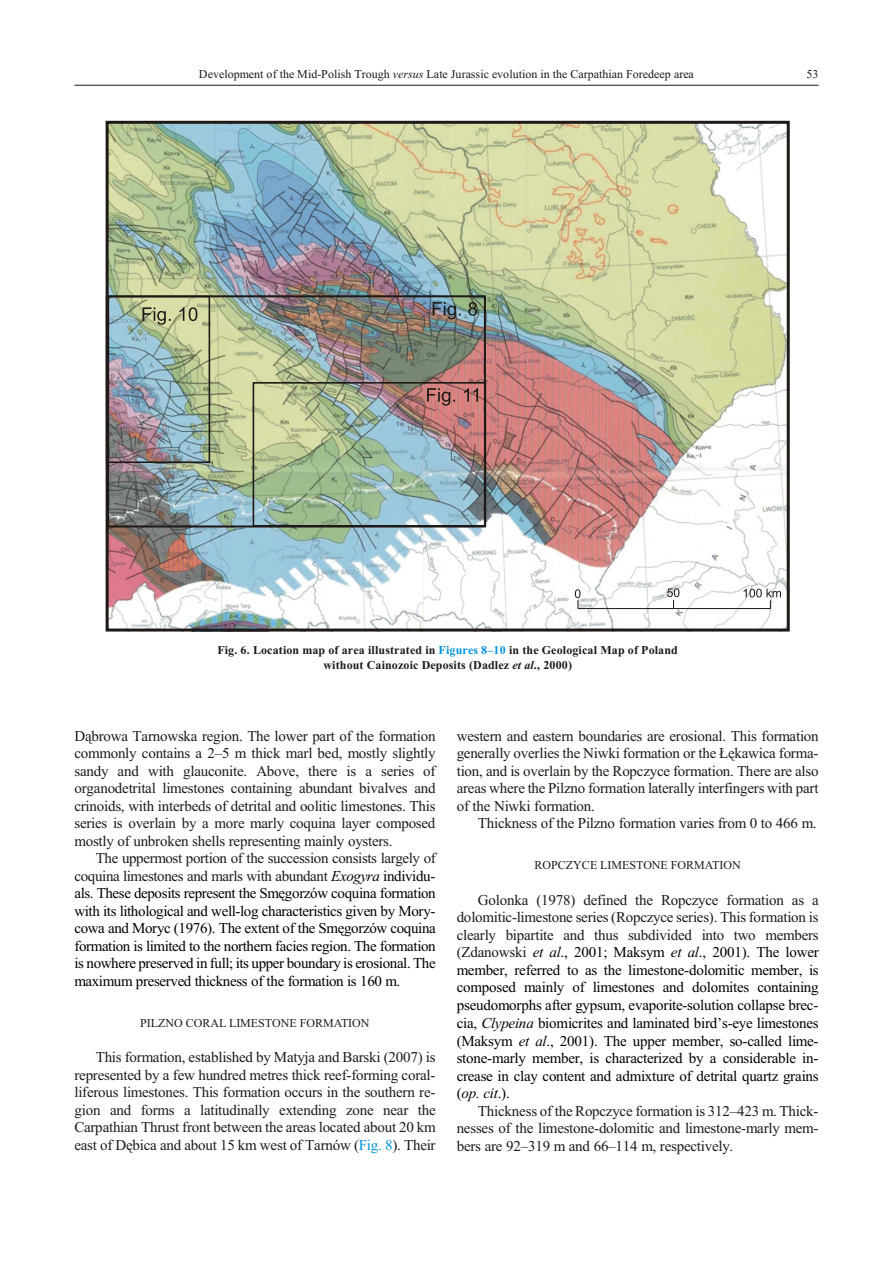
<style>
.page{position:relative;width:894px;height:1263px;background:#fff}
.page>*{position:absolute;margin:0;border:0;box-sizing:border-box;transform-origin:0 0}
.t1{font:15px/17.5px "Times New Roman";letter-spacing:-.01em;color:#1f1a17;text-align:justify}
.t2{font:15px/17.5px "Times New Roman";letter-spacing:-.02em;color:#000;text-align:justify}
.t3{font:12px "Times New Roman";color:#1f1a17}
.t4{font:700 12px/14.2px "Times New Roman";letter-spacing:.01em;color:#1f1a17;text-align:center}
.s1{font-style:italic}
.s2{color:#0094de}
.s3{color:#1f1a17}
</style>
<div class="page">
<hr style="left:74px;top:85px;width:745px;height:1px;background:#1f1a17">
<img style="left:110px;top:125px;width:676px;height:503px">
<div style="left:106px;top:121px;width:684px;height:511px;border:3px solid #1f1a17"></div>
<svg style="left:427px;top:388px;width:51px;height:18px"></svg>
<svg style="left:143px;top:307px;width:54px;height:18px"></svg>
<svg style="left:433px;top:302px;width:44px;height:17px"></svg>
<div style="left:107px;top:295px;width:379px;height:233px;border:2px solid #1f1a17"></div>
<div style="left:106px;top:296px;width:104px;height:167px;border:2px solid #1f1a17"></div>
<div style="left:253px;top:382px;width:233px;height:145px;border:2px solid #1f1a17"></div>
<hr style="left:578px;top:608px;width:193px;height:1px;background:#1f1a17">
<svg style="left:575px;top:589px;width:6px;height:20px"></svg>
<svg style="left:667px;top:588px;width:12px;height:21px"></svg>
<svg style="left:744px;top:589px;width:37px;height:20px"></svg>
<p class="t3" style="left:199px;top:70px;width:497px">Development of the Mid-Polish Trough <span class="s1">versus</span> Late Jurassic evolution in the Carpathian Foredeep area</p>
<p class="t3" style="left:806px;top:70px;width:14px">53</p>
<p class="t4" style="left:217px;top:645px;width:462px">Fig. 6. Lo ca tion map of area il lus trated in <span class="s2">Fig ures 8–10</span> in the Geo log i cal Map of Po land with out Caino zo ic De pos its (Dadlez <span class="s1">et al</span>., 2000)</p>
<p class="t1" style="left:74px;top:728px;width:363px">D¹browa Tarnowska re gion. The lower part of the for ma tion commonly con tains a 2–5 m thick marl bed, mostly slightly sandy and with glauconite. Above, there is a se ries of organodetrital lime stones con tain ing abun dant bi valves and cri noids, with interbeds of de tri tal and oolitic lime stones. This se ries is overlain by a more marly co quina layer composed mostly of un bro ken shells rep re senting mainly oys ters.</p>
<p class="t2" style="left:74px;top:851px;width:363px;text-indent:21px"><span class="s3">The up per most por tion of the suc cession con sists largely of co quina lime stones and marls with abun dant</span> <span class="s1">Exogyra</span> in di vid u - als. These de pos its rep re sent the Smêgorzów co quina for ma tion with its lithological and well-log char ac ter is tics given by Mory - cowa and Moryc (1976). The ex tent of the Smêgorzów co quina for ma tion is limited to the north ern fa cies re gion. The for ma tion is no where preserved in full; its up per bound ary is ero sional. The max i mum pre served thick ness of the for ma tion is 160 m.</p>
<p class="t3" style="left:140px;top:1018px;width:231px">PILZNO CORAL LIMESTONE FORMATION</p>
<p class="t1" style="left:74px;top:1050px;width:363px;text-indent:21px">This for ma tion, es tab lished by Matyja and Barski (2007) is rep re sented by a few hun dred metres thick reef-forming coral - lifer ous lime stones. This for ma tion oc curs in the south ern re - gion and forms a lat i tu di nally extend ing zone near the Carpathian Thrust front between the ar eas lo cated about 20 km east of Dêbica and about 15 km west of Tarnów (<span class="s2">Fig. 8</span>). Their</p>
<p class="t1" style="left:457px;top:728px;width:364px">western and eastern bound aries are ero sional. This for ma tion gen er ally over lies the Niwki for ma tion or the £êkawica for ma - tion, and is over lain by the Ropczyce forma tion. There are also ar eas where the Pilzno for ma tion lat er ally interfingers with part of the Niwki for ma tion.</p>
<p class="t1" style="left:478px;top:816px;width:340px">Thick ness of the Pilzno for ma tion var ies from 0 to 466 m.</p>
<p class="t3" style="left:534px;top:861px;width:208px">ROPCZYCE LIMESTONE FORMATION</p>
<p class="t2" style="left:457px;top:893px;width:364px;text-indent:21px"><span class="s3">Golonka (1978) de fined the Ropczyce for ma tion as a dolomitic-lime stone se ries (Ropczyce se ries). This for ma tion is clearly bipar tite and thus sub di vided into two members (Zdanowski</span> <span class="s1">et al</span>., 2001; Maksym <span class="s1">et al</span>., 2001). The lower member, re ferred to as the lime stone-dolomitic mem ber, is composed mainly of lime stones and dolomites con tain ing pseudo morphs af ter gyp sum, evaporite-so lu tion col lapse brec - cia, <span class="s1">Clypeina</span> biomicrites and lami nated bird’s-eye lime stones (Maksym <span class="s1">et al</span>., 2001). The up per member, so-called lime - stone-marly mem ber, is char ac ter ized by a con sid er able in - crease in clay content and admix ture of de tri tal quartz grains (<span class="s1">op. cit</span>.).</p>
<p class="t1" style="left:457px;top:1103px;width:363px;text-indent:21px">Thick ness of the Ropczyce for ma tion is 312–423 m. Thick - nesses of the lime stone-dolomitic and lime stone-marly mem&shy;bers are 92–319 m and 66–114 m, re spectively.</p>
</div>
